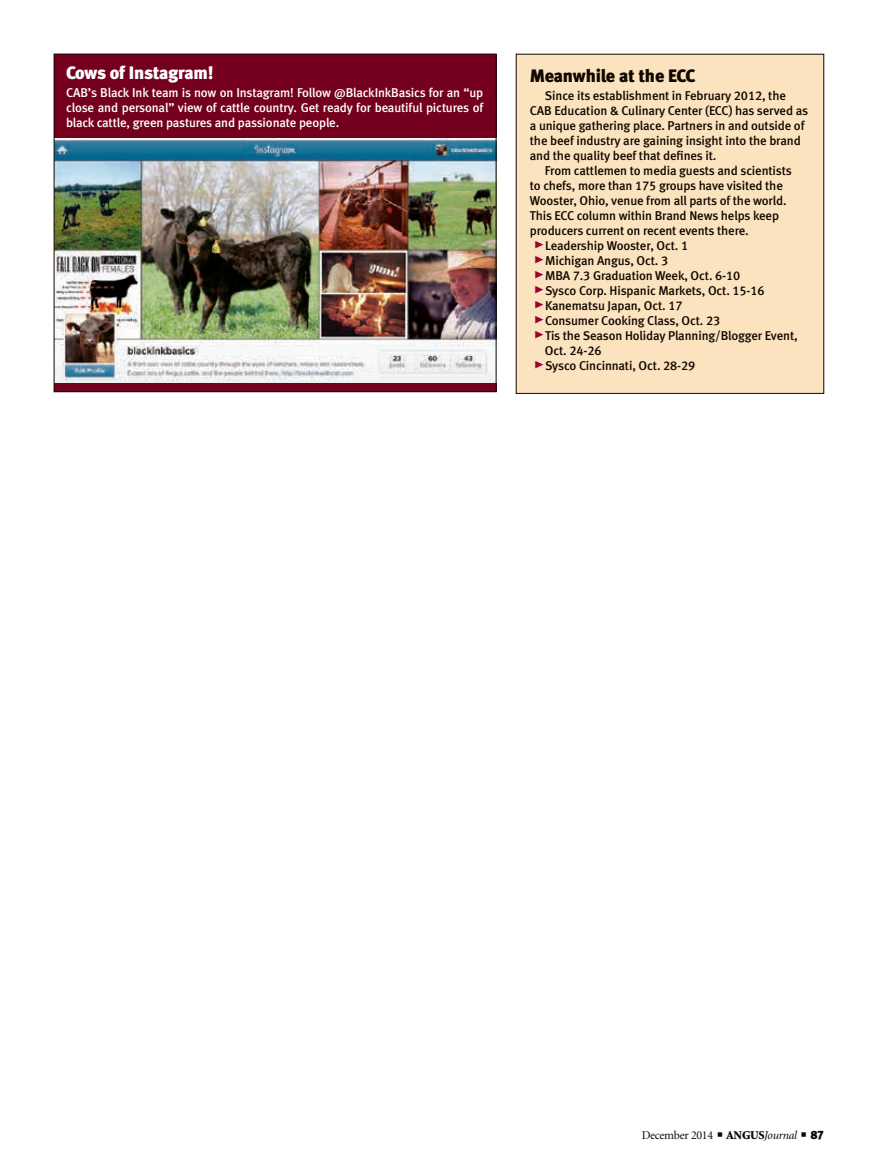
<style>
.page{position:relative;width:878px;height:1168px;background:#fff}
.page>*{position:absolute;margin:0;border:0;box-sizing:border-box;transform-origin:0 0}
.subhead{font:18px "Meta Black LF";letter-spacing:-.015em;color:#110800}
.subhead-2{font:18px "Meta Black LF";letter-spacing:-.015em;color:#fff}
.sidebar_text{font:12.75px/15px "Meta Medium LF";letter-spacing:-.01em;color:#110800}
.cutlines{font:12.75px/15px "Meta Medium LF";letter-spacing:-.015em;color:#fff;text-align:justify}
.t1{font:12px "Minion";letter-spacing:-.025em;color:#110800}
.s1{font-family:"Meta Black Caps Expert";font-size:21px;color:#9d0030}
.s2{font-weight:900}
.s3{font-style:italic}
.s4{font-family:"Meta Black LF"}
</style>
<div class="page">
<div style="left:54px;top:54px;width:442px;height:338px;background:#74001e"></div>
<img style="left:56px;top:139px;width:438px;height:244px">
<div style="left:54px;top:54px;width:442px;height:338px;border:1px solid #110800"></div>
<div style="left:516px;top:54px;width:307px;height:339px;background:#fce3bf"></div>
<p class="subhead-2" style="left:66px;top:62px;width:149px">Cows of Instagram!</p>
<p class="cutlines" style="left:66px;top:85px;width:419px">CAB’s Black Ink team is now on Instagram! Follow @BlackInkBasics for an “up close and personal” view of cattle country. Get ready for beautiful pictures of black cattle, green pastures and passionate people.</p>
<p class="subhead" style="left:530px;top:64px;width:167px">Meanwhile at the ECC</p>
<p class="sidebar_text" style="left:530px;top:88px;width:280px;text-indent:15px">Since its establishment in February 2012, the CAB Education &amp; Culinary Center (ECC) has served as a unique gathering place. Partners in and outside of the beef industry are gaining insight into the brand and the quality beef that defines it.</p>
<p class="sidebar_text" style="left:530px;top:163px;width:263px;text-indent:15px">From cattlemen to media guests and scientists to chefs, more than 175 groups have visited the Wooster, Ohio, venue from all parts of the world.<br>This ECC column within Brand News helps keep producers current on recent events there.</p>
<p class="sidebar_text" style="left:533px;top:238px;width:156px"><span class="s1">@</span>Leadership Wooster, Oct. 1</p>
<p class="sidebar_text" style="left:533px;top:253px;width:136px"><span class="s1">@</span>Michigan Angus, Oct. 3</p>
<p class="sidebar_text" style="left:533px;top:268px;width:208px"><span class="s1">@</span>MBA 7.3 Graduation Week, Oct. 6-10</p>
<p class="sidebar_text" style="left:533px;top:283px;width:232px"><span class="s1">@</span>Sysco Corp. Hispanic Markets, Oct. 15-16</p>
<p class="sidebar_text" style="left:533px;top:298px;width:150px"><span class="s1">@</span>Kanematsu Japan, Oct. 17</p>
<p class="sidebar_text" style="left:533px;top:313px;width:188px"><span class="s1">@</span>Consumer Cooking Class, Oct. 23</p>
<p class="sidebar_text" style="left:545px;top:328px;width:254px;text-indent:-11px"><span class="s1">@</span>Tis the Season Holiday Planning/Blogger Event,<br>Oct. 24-26</p>
<p class="sidebar_text" style="left:533px;top:358px;width:163px"><span class="s1">@</span>Sysco Cincinnati, Oct. 28-29</p>
<p class="t1" style="left:641px;top:1129px;width:184px">December 2014 ■ <span class="s2">ANGUS</span><span class="s3">Journal</span> ■ <span class="s4">87</span></p>
</div>
